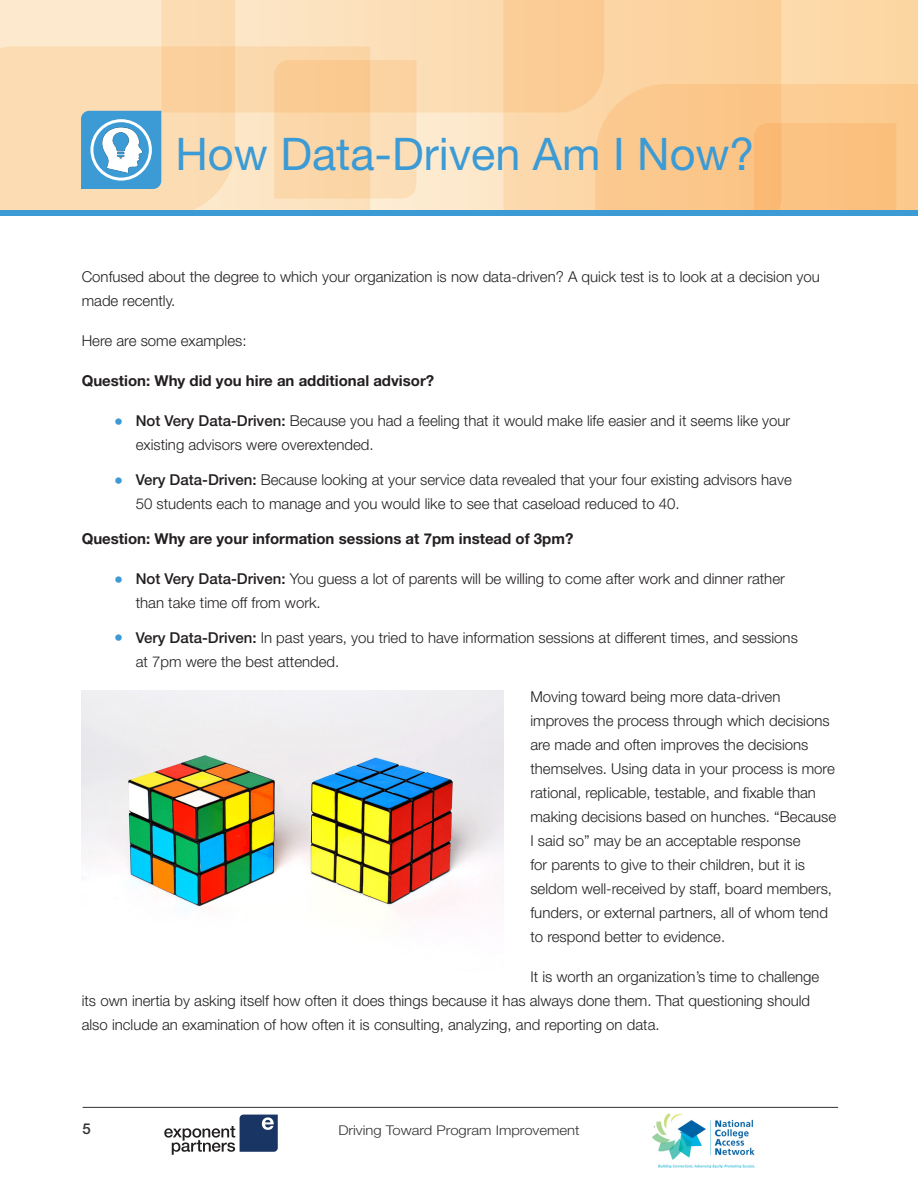
<style>
.page{position:relative;width:918px;height:1188px;background:#fff}
.page>*{position:absolute;margin:0;border:0;box-sizing:border-box;transform-origin:0 0}
.Page_Title{font:45px "Helvetica Neue";color:#3c9bd5}
.body{font:300 15px/24px "Helvetica Neue";color:#231f20}
.body-2{font:700 15px "Helvetica Neue";color:#231f20}
.t1{font:500 15px "Helvetica Neue";color:#323332}
.t2{font:300 13.5px "Helvetica Neue";color:#323332;scale:1.1 1}
.s1{font-weight:500;font-size:18px;color:#3c9bd5}
.s2{font-weight:500}
</style>
<div class="page">
<hr style="left:83px;top:1107px;width:755px;height:1px;background:#323332">
<svg style="left:164px;top:1115px;width:114px;height:40px"></svg>
<img style="left:652px;top:1114px;width:102px;height:54px">
<svg style="left:370px;top:0;width:548px;height:210px;background:#fcdfb7"></svg>
<div style="left:0;top:0;width:161px;height:46px;background:#fde9cd"></div>
<svg style="left:161px;top:0;width:342px;height:113px;background:#fbdeb7"></svg>
<svg style="left:0;top:46px;width:370px;height:164px;background:#fbdbb1"></svg>
<svg style="left:503px;top:0;width:278px;height:210px;background:#fbd19e"></svg>
<svg style="left:274px;top:60px;width:143px;height:139px;background:#fad4a4"></svg>
<svg style="left:595px;top:84px;width:323px;height:126px;background:#fbc588"></svg>
<div style="left:0;top:210px;width:918px;height:6px;background:#3c9bd5"></div>
<svg style="left:81px;top:111px;width:80px;height:78px;background:#47a0d6"></svg>
<div style="left:90px;top:119px;width:62px;height:62px;border:3px solid #fff;border-radius:50%"></div>
<img style="left:81px;top:690px;width:422px;height:229px">
<img style="left:103px;top:128px;width:45px;height:44px">
<p class="Page_Title" style="left:176px;top:127px;width:581px">How Data-Driven Am I Now?</p>
<p class="body" style="left:82px;top:264px;width:740px">Confused about the degree to which your organization is now data-driven? A quick test is to look at a decision you made recently.</p>
<p class="body" style="left:82px;top:328px;width:166px">Here are some examples:</p>
<p class="body-2" style="left:82px;top:372px;width:354px">Question: Why did you hire an additional advisor?</p>
<p class="body" style="left:136px;top:409px;width:656px;text-indent:-22px"><span class="s1">•</span> <span class="s2">Not Very Data-Driven:</span> Because you had a feeling that it would make life easier and it seems like your existing advisors were overextended.</p>
<p class="body" style="left:136px;top:468px;width:658px;text-indent:-22px"><span class="s1">•</span> <span class="s2">Very Data-Driven:</span> Because looking at your service data revealed that your four existing advisors have<br>50 students each to manage and you would like to see that caseload reduced to 40.</p>
<p class="body-2" style="left:82px;top:529px;width:493px">Question: Why are your information sessions at 7pm instead of 3pm?</p>
<p class="body" style="left:136px;top:567px;width:651px;text-indent:-22px"><span class="s1">•</span> <span class="s2">Not Very Data-Driven:</span> You guess a lot of parents will be willing to come after work and dinner rather than take time off from work.</p>
<p class="body" style="left:136px;top:625px;width:664px;text-indent:-22px"><span class="s1">•</span> <span class="s2">Very Data-Driven:</span> In past years, you tried to have information sessions at different times, and sessions at 7pm were the best attended.</p>
<p class="body" style="left:530px;top:684px;width:307px">Moving toward being more data-driven improves the process through which decisions are made and often improves the decisions themselves. Using data in your process is more rational, replicable, testable, and fixable than making decisions based on hunches. “Because I said so” may be an acceptable response<br>for parents to give to their children, but it is seldom well-received by staff, board members, funders, or external partners, all of whom tend to respond better to evidence.</p>
<p class="body" style="left:82px;top:964px;width:739px;text-indent:449px">It is worth an organization’s time to challenge its own inertia by asking itself how often it does things because it has always done them. That questioning should also include an examination of how often it is consulting, analyzing, and reporting on data.</p>
<p class="t1" style="left:82px;top:1120px;width:10px">5</p>
<p class="t2" style="left:338px;top:1121px;width:221px">Driving Toward Program Improvement</p>
</div>
